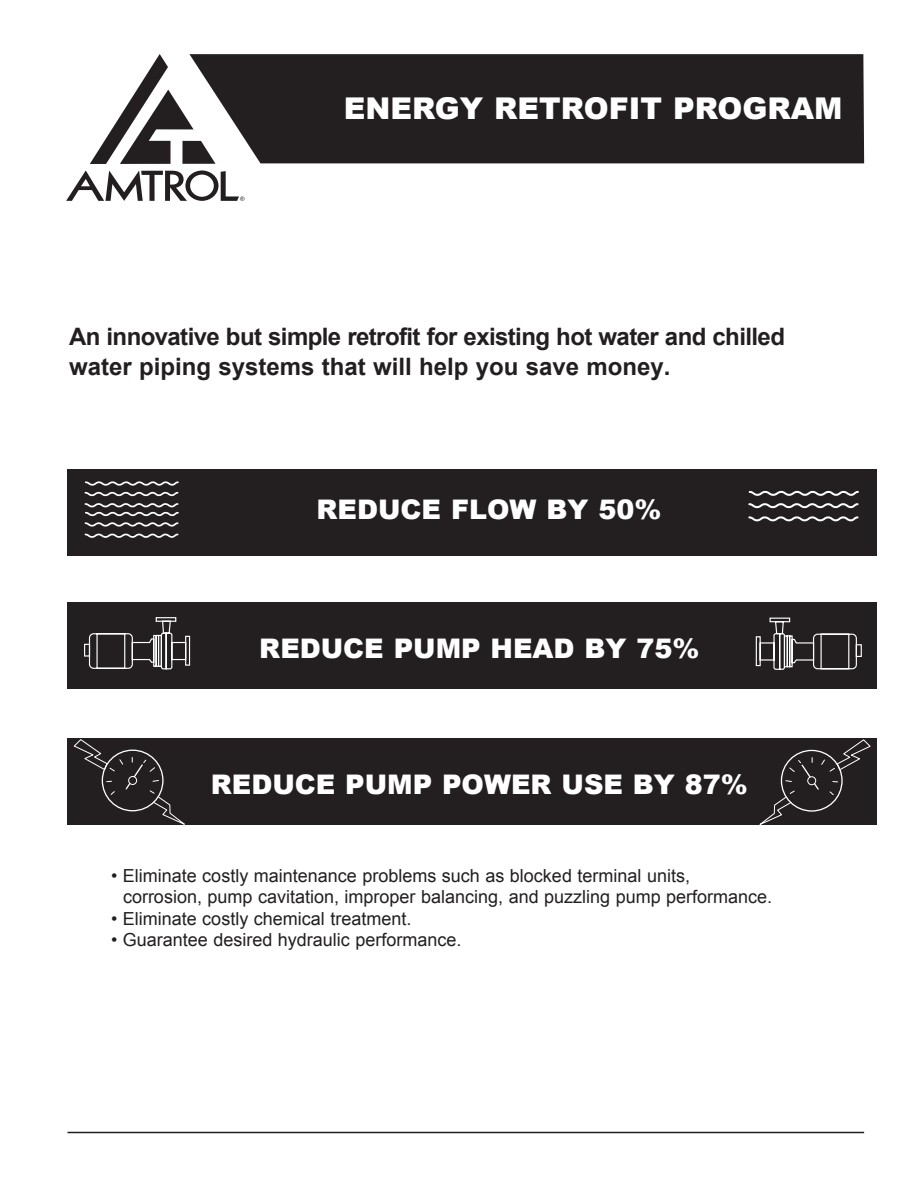
<style>
.page{position:relative;width:918px;height:1188px;background:#fff}
.page>*{position:absolute;margin:0;border:0;box-sizing:border-box;transform-origin:0 0}
.t1{font:900 30px "Arial";color:#fff}
.t2{font:900 27px "Arial";color:#fff}
.t3{font:700 24px "Arial";letter-spacing:-.025em;color:#231f20}
.t4{font:700 24px "Arial";color:#231f20}
.t5{font:18px/21.6px "Arial";color:#231f20}
</style>
<div class="page">
<div style="left:216px;top:54px;width:648px;height:109px;background:#231f20"></div>
<svg style="left:90px;top:54px;width:126px;height:110px"></svg>
<svg style="left:66px;top:170px;width:179px;height:31px"></svg>
<hr style="left:68px;top:1132px;width:796px;height:1px;background:#231f20">
<div style="left:68px;top:603px;width:810px;height:86px;background:#231f20"></div>
<svg style="left:84px;top:617px;width:106px;height:52px"></svg>
<svg style="left:756px;top:618px;width:106px;height:52px"></svg>
<div style="left:68px;top:739px;width:810px;height:86px;background:#231f20"></div>
<svg style="left:760px;top:739px;width:111px;height:86px"></svg>
<svg style="left:74px;top:739px;width:111px;height:86px"></svg>
<div style="left:68px;top:469px;width:810px;height:87px;background:#231f20"></div>
<svg style="left:85px;top:481px;width:94px;height:57px"></svg>
<svg style="left:748px;top:491px;width:111px;height:30px"></svg>
<p class="t1" style="left:344px;top:87px;width:500px">ENERGY RETROFIT PROGRAM</p>
<p class="t3" style="left:69px;top:320px;width:718px">An innovative but simple retrofit for existing hot water and chilled</p>
<p class="t4" style="left:69px;top:350px;width:603px">water piping systems that will help you save money.</p>
<p class="t2" style="left:317px;top:489px;width:346px">REDUCE FLOW BY 50%</p>
<p class="t2" style="left:259px;top:628px;width:442px">REDUCE PUMP HEAD BY 75%</p>
<p class="t2" style="left:211px;top:764px;width:538px">REDUCE PUMP POWER USE BY 87%</p>
<p class="t5" style="left:123px;top:865px;width:651px;text-indent:-12px">• Eliminate costly maintenance problems such as blocked terminal units, corrosion, pump cavitation, improper balancing, and puzzling pump performance.</p>
<p class="t5" style="left:111px;top:908px;width:302px">• Eliminate costly chemical treatment.</p>
<p class="t5" style="left:111px;top:930px;width:352px">• Guarantee desired hydraulic performance.</p>
</div>
